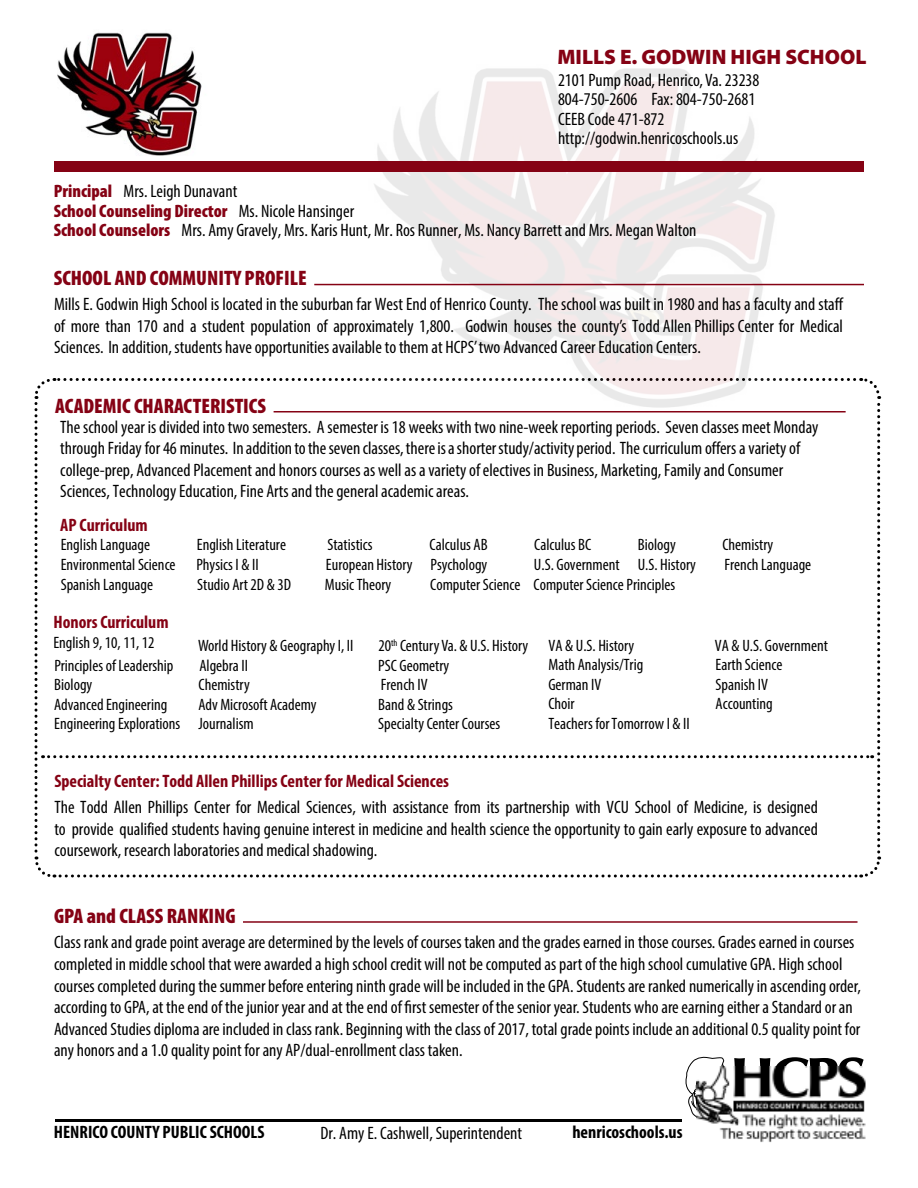
<style>
.page{position:relative;width:918px;height:1188px;background:#fff}
.page>*{position:absolute;margin:0;border:0;box-sizing:border-box;transform-origin:0 0}
.t1{font:900 condensed 21px "Myriad Pro";color:#850214}
.t2{font:900 21px "Myriad Pro";color:#850214}
.t3{font:condensed 18px/21.6px "Myriad Pro";color:#000}
.t4{font:700 condensed 18px "Myriad Pro";color:#850214}
.t5{font:700 condensed 18px "Myriad Pro";color:#000}
.t6{font:900 condensed 18px "Myriad Pro";color:#850214}
.t7{font:condensed 16.5px/19.5px "Myriad Pro";color:#000}
.s1{font-weight:900;color:#850214}
.s2{font-weight:400;color:#000}
</style>
<div class="page">
<img style="left:356px;top:68px;width:440px;height:308px">
<div style="left:54px;top:161px;width:810px;height:11px;background:#850214"></div>
<img style="left:57px;top:32px;width:145px;height:124px">
<svg style="left:685px;top:1056px;width:179px;height:61px"></svg>
<hr style="left:55px;top:1119px;width:627px;height:2px;background:#000">
<hr style="left:243px;top:921px;width:615px;height:2px;background:#850214">
<hr style="left:314px;top:284px;width:550px;height:1px;background:#850214">
<svg style="left:34px;top:376px;width:848px;height:502px"></svg>
<img style="left:696px;top:1066px;width:170px;height:77px">
<h1 class="t2" style="left:557px;top:43px;width:310px">MILLS E. GODWIN HIGH SCHOOL</h1>
<p class="t3" style="left:558px;top:70px;width:203px;line-height:19.5px">2101 Pump Road, Henrico, Va. 23238<br>804-750-2606 Fax: 804-750-2681<br>CEEB Code 471-872 http://godwin.henricoschools.us</p>
<p class="t3" style="left:54px;top:180px;width:185px"><span class="s1">Principal</span> Mrs. Leigh Dunavant</p>
<h2 class="t6" style="left:54px;top:199px;width:302px">School Counseling Director <span class="s2">Ms. Nicole Hansinger</span></h2>
<h2 class="t3" style="left:54px;top:219px;width:644px"><span class="s1">School Counselors</span> Mrs. Amy Gravely, Mrs. Karis Hunt, Mr. Ros Runner, Ms. Nancy Barrett and Mrs. Megan Walton</h2>
<p class="t1" style="left:54px;top:265px;width:254px">SCHOOL AND COMMUNITY PROFILE</p>
<p class="t3" style="left:54px;top:293px;width:791px;text-align:justify">Mills E. Godwin High School is located in the suburban far West End of Henrico County. The school was built in 1980 and has a faculty and staff of more than 170 and a student population of approximately 1,800. Godwin houses the county’s Todd Allen Phillips Center for Medical Sciences. In addition, students have opportunities available to them at HCPS’ two Advanced Career Education Centers.</p>
<p class="t1" style="left:55px;top:393px;width:212px">ACADEMIC CHARACTERISTICS</p>
<p class="t3" style="left:60px;top:416px;width:760px">The school year is divided into two semesters. A semester is 18 weeks with two nine-week reporting periods. Seven classes meet Monday through Friday for 46 minutes. In addition to the seven classes, there is a shorter study/activity period. The curriculum offers a variety of college-prep, Advanced Placement and honors courses as well as a variety of electives in Business, Marketing, Family and Consumer Sciences, Technology Education, Fine Arts and the general academic areas.</p>
<p class="t4" style="left:60px;top:514px;width:89px">AP Curriculum</p>
<p class="t7" style="left:61px;top:535px;width:91px">English Language</p>
<p class="t7" style="left:197px;top:535px;width:91px">English Literature</p>
<p class="t7" style="left:327px;top:535px;width:47px">Statistics</p>
<p class="t7" style="left:430px;top:535px;width:59px">Calculus AB</p>
<p class="t7" style="left:534px;top:535px;width:58px">Calculus BC</p>
<p class="t7" style="left:638px;top:535px;width:39px">Biology</p>
<p class="t7" style="left:722px;top:535px;width:52px">Chemistry</p>
<p class="t7" style="left:61px;top:555px;width:116px">Environmental Science</p>
<p class="t7" style="left:196px;top:555px;width:64px">Physics I &amp; II</p>
<p class="t7" style="left:326px;top:555px;width:163px">European History Psychology</p>
<p class="t7" style="left:534px;top:555px;width:163px">U.S. Government U.S. History</p>
<p class="t7" style="left:724px;top:555px;width:88px">French Language</p>
<p class="t7" style="left:61px;top:575px;width:94px">Spanish Language</p>
<p class="t7" style="left:197px;top:575px;width:96px">Studio Art 2D &amp; 3D</p>
<p class="t7" style="left:325px;top:575px;width:68px">Music Theory</p>
<p class="t7" style="left:430px;top:575px;width:247px">Computer Science Computer Science Principles</p>
<p class="t4" style="left:53px;top:610px;width:117px">Honors Curriculum</p>
<p class="t7" style="left:53px;top:633px;width:103px">English 9, 10, 11, 12</p>
<p class="t7" style="left:198px;top:636px;width:157px">World History &amp; Geography I, II</p>
<p class="t7" style="left:54px;top:655px;width:121px">Principles of Leadership</p>
<p class="t7" style="left:199px;top:655px;width:50px">Algebra II</p>
<p class="t7" style="left:54px;top:675px;width:40px">Biology</p>
<p class="t7" style="left:199px;top:675px;width:53px">Chemistry</p>
<p class="t7" style="left:54px;top:694px;width:115px">Advanced Engineering</p>
<p class="t7" style="left:198px;top:694px;width:120px">Adv Microsoft Academy</p>
<p class="t7" style="left:54px;top:714px;width:201px">Engineering Explorations Journalism</p>
<p class="t7" style="left:378px;top:636px;width:151px">20<sup>th</sup> Century Va. &amp; U.S. History</p>
<p class="t7" style="left:378px;top:655px;width:73px">PSC Geometry</p>
<p class="t7" style="left:381px;top:675px;width:48px">French IV</p>
<p class="t7" style="left:378px;top:694px;width:76px">Band &amp; Strings</p>
<p class="t7" style="left:378px;top:714px;width:123px">Specialty Center Courses</p>
<p class="t7" style="left:548px;top:636px;width:87px">VA &amp; U.S. History</p>
<p class="t7" style="left:548px;top:655px;width:96px">Math Analysis/Trig</p>
<p class="t7" style="left:548px;top:675px;width:143px">German IV<br>Choir<br>Teachers for Tomorrow I &amp; II</p>
<p class="t7" style="left:715px;top:636px;width:115px">VA &amp; U.S. Government</p>
<p class="t7" style="left:716px;top:655px;width:69px">Earth Science</p>
<p class="t7" style="left:716px;top:674px;width:54px">Spanish IV</p>
<p class="t7" style="left:716px;top:694px;width:59px">Accounting</p>
<p class="t4" style="left:54px;top:770px;width:396px">Specialty Center: Todd Allen Phillips Center for Medical Sciences</p>
<h3 class="t3" style="left:54px;top:796px;width:765px;text-align:justify">The Todd Allen Phillips Center for Medical Sciences, with assistance from its partnership with VCU School of Medicine, is designed to provide qualified students having genuine interest in medicine and health science the opportunity to gain early exposure to advanced coursework, research laboratories and medical shadowing.</h3>
<p class="t1" style="left:54px;top:903px;width:183px">GPA and CLASS RANKING</p>
<h3 class="t3" style="left:54px;top:931px;width:808px">Class rank and grade point average are determined by the levels of courses taken and the grades earned in those courses. Grades earned in courses completed in middle school that were awarded a high school credit will not be computed as part of the high school cumulative GPA. High school courses completed during the summer before entering ninth grade will be included in the GPA. Students are ranked numerically in ascending order, according to GPA, at the end of the junior year and at the end of first semester of the senior year. Students who are earning either a Standard or an Advanced Studies diploma are included in class rank. Beginning with the class of 2017, total grade points include an additional 0.5 quality point for any honors and a 1.0 quality point for any AP/dual-enrollment class taken.</h3>
<p class="t5" style="left:54px;top:1121px;width:212px">HENRICO COUNTY PUBLIC SCHOOLS</p>
<p class="t3" style="left:321px;top:1122px;width:203px">Dr. Amy E. Cashwell, Superintendent</p>
<p class="t5" style="left:572px;top:1121px;width:112px">henricoschools.us</p>
</div>
